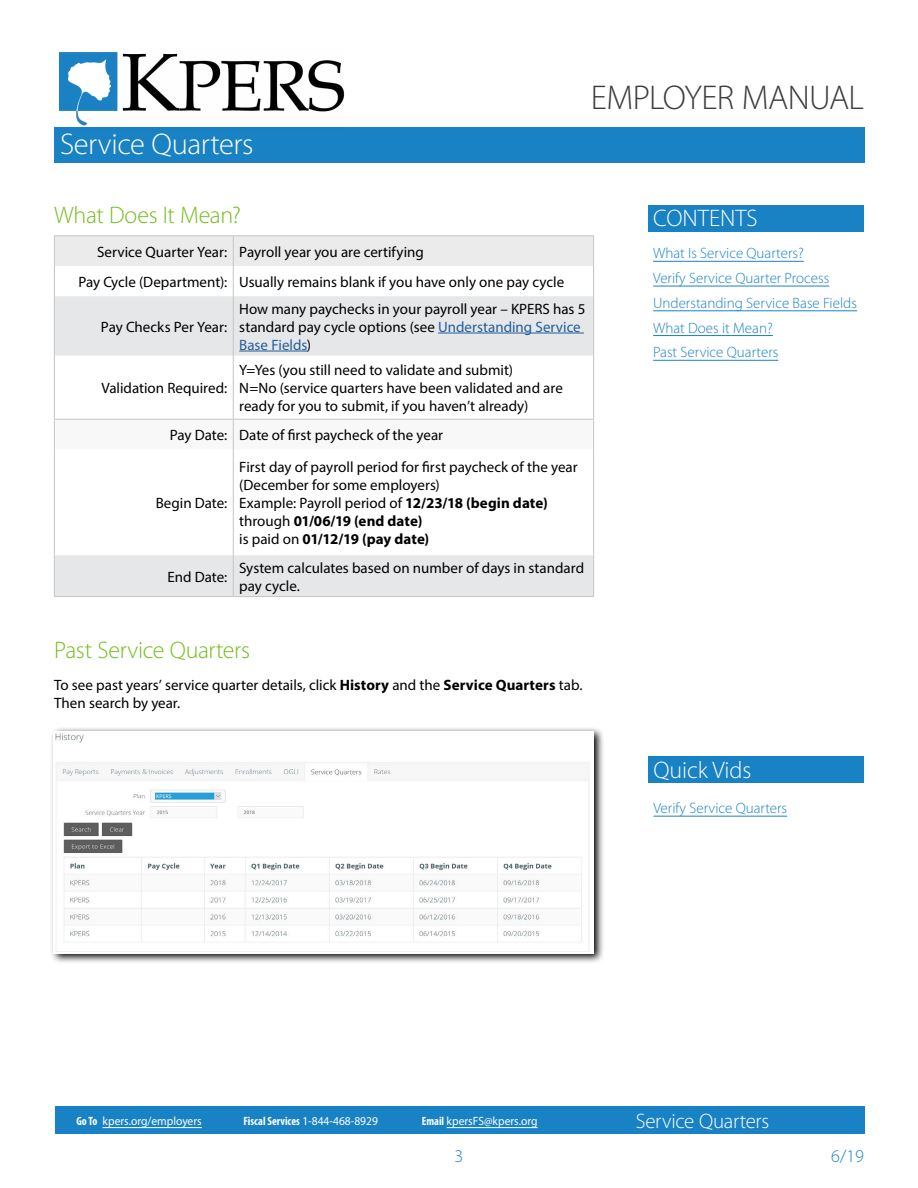
<style>
.page{position:relative;width:918px;height:1188px;background:#fff}
.page>*{position:absolute;margin:0;border:0;box-sizing:border-box;transform-origin:0 0}
.t1{font:300 34.5px "Myriad Pro";letter-spacing:-.02em;color:#3d3c3e}
.t2{font:300 30px "Myriad Pro";letter-spacing:-.015em;color:#fff}
.t3{font:300 24px "Myriad Pro";letter-spacing:-.015em;color:#77bc1f}
.t4{font:300 24px "Myriad Pro";color:#fff}
.t5{font:300 21px "Myriad Pro";letter-spacing:-.01em;color:#fff}
.t6{font:300 18px "Myriad Pro";color:#1982c5}
.t7{font:15px/18px "Myriad Pro";color:#000}
.t8{font:300 15px/24.8px "Myriad Pro";color:#1982c5}
.t9{font:12px "Myriad Pro";color:#fff;scale:.96 1}
.t10{font:700 condensed 12px "Myriad Pro";color:#fff;scale:.96 1}
.s1{color:#215e9e}
.s2{font-weight:700}
.s3{font-weight:700;font-stretch:condensed}
.s4{font-weight:400;font-stretch:normal}
</style>
<div class="page">
<hr style="left:653px;top:261px;width:151px;height:1px;background:#1982c5">
<hr style="left:653px;top:286px;width:176px;height:1px;background:#1982c5">
<hr style="left:653px;top:310px;width:204px;height:1px;background:#1982c5">
<hr style="left:653px;top:335px;width:120px;height:1px;background:#1982c5">
<hr style="left:653px;top:360px;width:125px;height:1px;background:#1982c5">
<div style="left:55px;top:1106px;width:810px;height:28px;background:#1982c5"></div>
<div style="left:648px;top:205px;width:216px;height:27px;background:#1982c5"></div>
<div style="left:54px;top:127px;width:811px;height:36px;background:#1982c5"></div>
<img style="left:60px;top:52px;width:285px;height:74px">
<div style="left:648px;top:756px;width:216px;height:27px;background:#1982c5"></div>
<hr style="left:653px;top:816px;width:134px;height:1px;background:#1982c5">
<hr style="left:103px;top:1127px;width:99px;height:1px;background:#fff">
<hr style="left:447px;top:1127px;width:91px;height:1px;background:#fff">
<div style="left:55px;top:236px;width:538px;height:30px;background:#ebebec"></div>
<svg style="left:55px;top:296px;width:538px;height:300px"></svg>
<hr style="left:54px;top:235px;width:179px;height:1px;background:#c5c5c5">
<hr style="left:54px;top:236px;width:1px;height:30px;background:#c5c5c5">
<hr style="left:233px;top:235px;width:361px;height:1px;background:#c5c5c5">
<hr style="left:233px;top:236px;width:1px;height:30px;background:#c5c5c5">
<hr style="left:593px;top:236px;width:1px;height:30px;background:#c5c5c5">
<hr style="left:54px;top:266px;width:1px;height:30px;background:#c5c5c5">
<hr style="left:233px;top:266px;width:1px;height:30px;background:#c5c5c5">
<hr style="left:593px;top:266px;width:1px;height:30px;background:#c5c5c5">
<hr style="left:54px;top:296px;width:1px;height:60px;background:#c5c5c5">
<hr style="left:233px;top:296px;width:1px;height:60px;background:#c5c5c5">
<hr style="left:593px;top:296px;width:1px;height:60px;background:#c5c5c5">
<hr style="left:54px;top:356px;width:1px;height:63px;background:#c5c5c5">
<hr style="left:233px;top:356px;width:1px;height:63px;background:#c5c5c5">
<hr style="left:593px;top:356px;width:1px;height:63px;background:#c5c5c5">
<svg style="left:54px;top:420px;width:540px;height:29px"></svg>
<hr style="left:54px;top:449px;width:1px;height:106px;background:#c5c5c5">
<hr style="left:233px;top:449px;width:1px;height:106px;background:#c5c5c5">
<hr style="left:593px;top:449px;width:1px;height:106px;background:#c5c5c5">
<hr style="left:54px;top:555px;width:1px;height:41px;background:#c5c5c5">
<hr style="left:233px;top:555px;width:1px;height:41px;background:#c5c5c5">
<hr style="left:593px;top:555px;width:1px;height:41px;background:#c5c5c5">
<hr style="left:54px;top:596px;width:179px;height:1px;background:#c5c5c5">
<hr style="left:233px;top:596px;width:361px;height:1px;background:#c5c5c5">
<hr style="left:54px;top:419px;width:179px;height:1px;background:#c5c5c5">
<hr style="left:233px;top:419px;width:361px;height:1px;background:#c5c5c5">
<hr style="left:438px;top:333px;width:146px;height:1px;background:#215e9e">
<hr style="left:239px;top:351px;width:68px;height:1px;background:#215e9e">
<svg style="left:51px;top:728px;width:552px;height:234px"></svg>
<img style="left:54px;top:731px;width:540px;height:222px">
<h2 class="t2" style="left:60px;top:126px;width:195px">Service Quarters</h2>
<h1 class="t1" style="left:591px;top:76px;width:275px">EMPLOYER MANUAL</h1>
<h3 class="t3" style="left:54px;top:200px;width:189px">What Does It Mean?</h3>
<p class="t7" style="left:78px;top:236px;width:487px;line-height:30.3px;text-indent:19px">Service Quarter Year: Payroll year you are certifying<br>Pay Cycle (Department): Usually remains blank if you have only one pay cycle</p>
<p class="t7" style="left:101px;top:317px;width:128px">Pay Checks Per Year:</p>
<p class="t7" style="left:239px;top:299px;width:348px">How many paychecks in your payroll year – KPERS has 5 standard pay cycle options (see <span class="s1">Understanding Service<br>Base Fields</span>)</p>
<p class="t7" style="left:239px;top:361px;width:325px">Y=Yes (you still need to validate and submit)<br>N=No (service quarters have been validated and are ready for you to submit, if you haven’t already)</p>
<p class="t7" style="left:170px;top:426px;width:275px">Pay Date: Date of first paycheck of the year</p>
<p class="t7" style="left:101px;top:379px;width:127px">Validation Required:</p>
<p class="t7" style="left:156px;top:494px;width:73px">Begin Date:</p>
<p class="t7" style="left:239px;top:458px;width:340px">First day of payroll period for first paycheck of the year (December for some employers)<br>Example: Payroll period of <span class="s2">12/23/18 (begin date) </span>through <span class="s2">01/06/19 (end date)<br></span>is paid on <span class="s2">01/12/19 (pay date)</span></p>
<p class="t7" style="left:168px;top:567px;width:61px">End Date:</p>
<p class="t7" style="left:239px;top:558px;width:346px">System calculates based on number of days in standard pay cycle.</p>
<h3 class="t3" style="left:54px;top:636px;width:198px">Past Service Quarters</h3>
<p class="t7" style="left:54px;top:676px;width:530px">To see past years’ service quarter details, click <span class="s2">History</span> and the <span class="s2">Service Quarters</span> tab.<br>Then search by year.</p>
<h3 class="t4" style="left:653px;top:204px;width:106px">CONTENTS</h3>
<p class="t8" style="left:653px;top:241px;width:205px">What Is Service Quarters?<br>Verify Service Quarter Process<br>Understanding Service Base Fields<br>What Does it Mean?<br>Past Service Quarters</p>
<h3 class="t4" style="left:653px;top:755px;width:100px">Quick Vids</h3>
<p class="t8" style="left:653px;top:796px;width:135px">Verify Service Quarters</p>
<p class="t9" style="left:77px;top:1113px;width:132px"><span class="s3">Go To</span> kpers.org/employers</p>
<p class="t10" style="left:243px;top:1113px;width:142px">Fiscal Services <span class="s4">1-844-468-8929</span></p>
<p class="t9" style="left:422px;top:1113px;width:122px"><span class="s3">Email</span> kpersFS@kpers.org</p>
<h3 class="t5" style="left:636px;top:1108px;width:135px">Service Quarters</h3>
<p class="t6" style="left:455px;top:1145px;width:10px">3</p>
<p class="t6" style="left:831px;top:1145px;width:34px">6/19</p>
</div>
